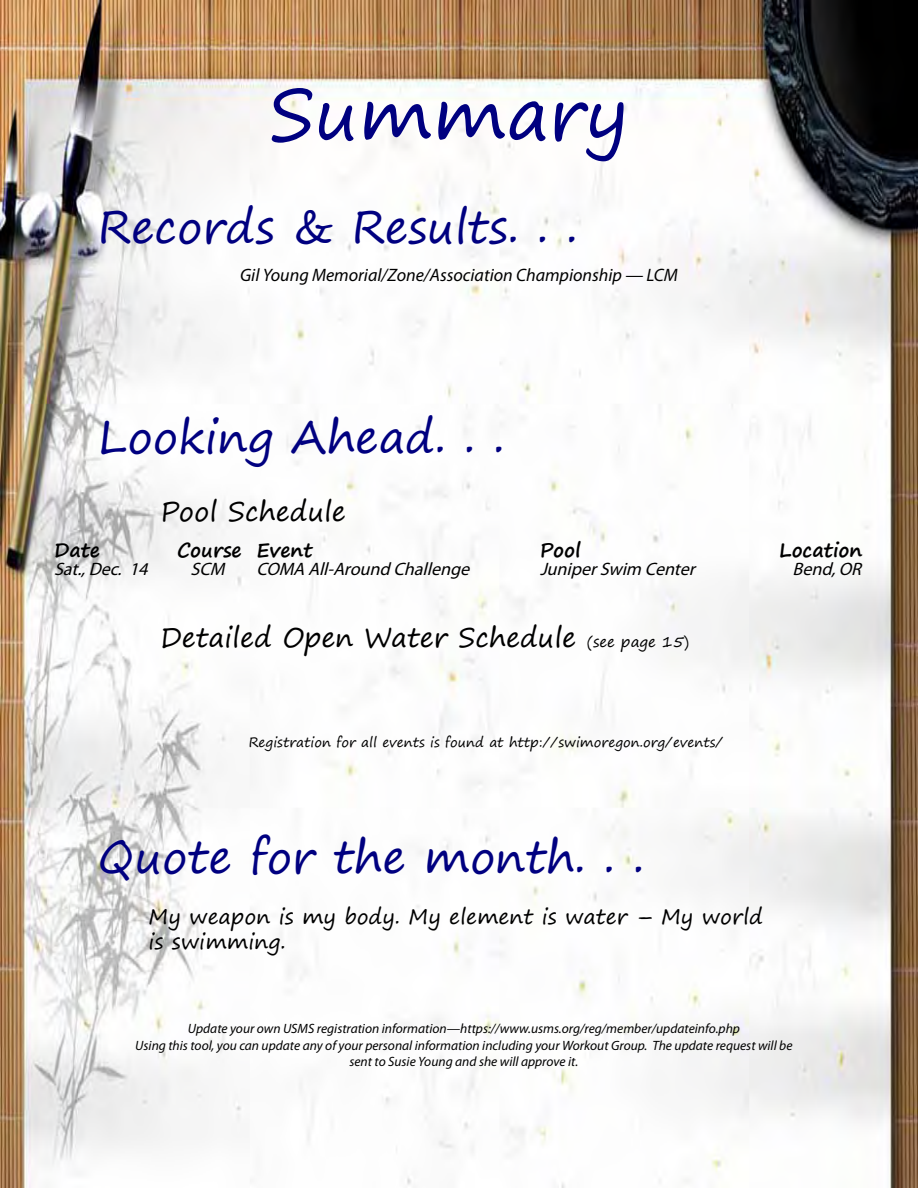
<style>
.page{position:relative;width:918px;height:1188px;background:#fff}
.page>*{position:absolute;margin:0;border:0;box-sizing:border-box;transform-origin:0 0}
.t1{font:72px "Segoe Print";color:#000080}
.t2{font:45px "Segoe Print";color:#000080}
.t3{font:27px "Segoe Print";color:#000}
.t4{font:21px/25.2px "Segoe Print";color:#000}
.t5{font:700 19.5px "Segoe Print";color:#000}
.t6{font:italic 18px "Myriad Pro";color:#000}
.Body_10_14{font:italic 18px "Myriad Pro";color:#000}
.Heading_16{font:italic 13.5px/16.5px "Myriad Pro";color:#000;text-align:center}
.Byline{font:13.5px "Segoe Print";color:#000}
.s1{font-size:15px}
</style>
<div class="page">
<img style="left:0;top:0;width:918px;height:1188px">
<p class="t1" style="left:269px;top:50px;width:361px">Summary</p>
<p class="t2" style="left:98px;top:186px;width:481px">Records &amp; Results. . .</p>
<p class="Body_10_14" style="left:240px;top:263px;width:439px">Gil Young Memorial/Zone/Association Championship — LCM</p>
<p class="t2" style="left:98px;top:396px;width:408px">Looking Ahead. . .</p>
<p class="t3" style="left:160px;top:487px;width:187px">Pool Schedule</p>
<p class="t5" style="left:54px;top:532px;width:48px">Date</p>
<p class="t5" style="left:177px;top:532px;width:137px">Course Event</p>
<p class="t5" style="left:540px;top:532px;width:42px">Pool</p>
<p class="t5" style="left:779px;top:532px;width:85px">Location</p>
<p class="t6" style="left:54px;top:557px;width:100px">Sat.,Dec. 14</p>
<p class="t6" style="left:190px;top:557px;width:41px">SCM</p>
<p class="t6" style="left:256px;top:557px;width:220px">COMA All-Around Challenge</p>
<p class="t6" style="left:540px;top:557px;width:162px">JuniperSwim Center</p>
<p class="t6" style="left:793px;top:557px;width:75px">Bend,OR</p>
<p class="t3" style="left:160px;top:613px;width:530px">Detailed Open Water Schedule <span class="s1">(see page 15)</span></p>
<p class="Byline" style="left:249px;top:731px;width:476px">Registration for all events is found at http://swimoregon.org/events/</p>
<p class="t2" style="left:98px;top:816px;width:548px">Quote for the month. . .</p>
<p class="t4" style="left:148px;top:903px;width:616px">My weapon is my body. My element is water – My world is swimming.</p>
<p class="Heading_16" style="left:135px;top:1020px;width:659px">Update your own USMS registration information—https://www.usms.org/reg/member/updateinfo.php<br>Using this tool, you can update any of your personal information including your Workout Group. The update request will be sent to Susie Young and she will approve it.</p>
</div>
